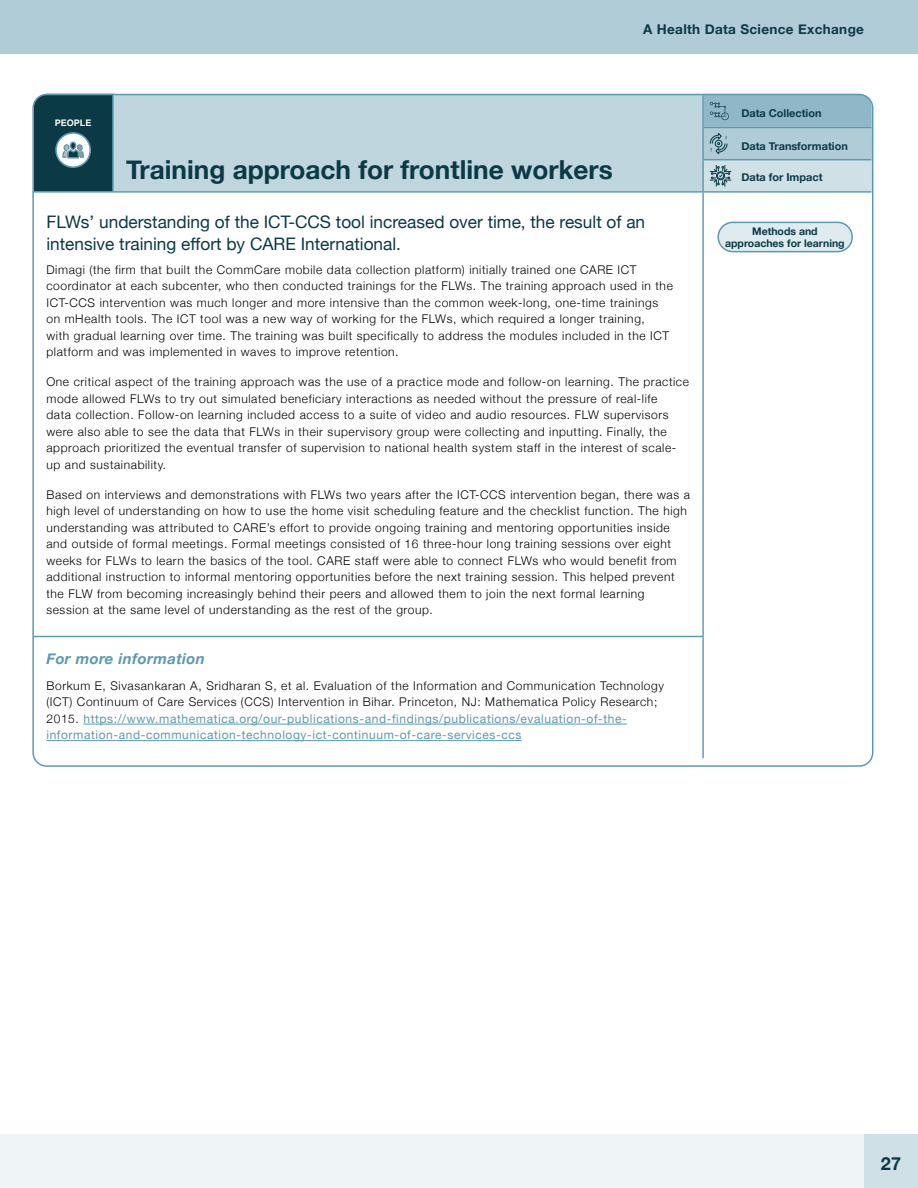
<style>
.page{position:relative;width:918px;height:1188px;background:#fff}
.page>*{position:absolute;margin:0;border:0;box-sizing:border-box;transform-origin:0 0}
.t1{font:700 26.25px "Helvetica Neue";color:#0b3945}
.t2{font:700 18px "Helvetica Neue";color:#0b3945}
.t3{font:17.25px/22.5px "Helvetica Neue";color:#0b3945}
.t4{font:italic 700 15px "Helvetica Neue";letter-spacing:.025em;color:#5f99af}
.t5{font:700 13.5px "Helvetica Neue";letter-spacing:.025em;color:#0b3945}
.t6{font:300 12px/16.5px "Helvetica Neue";letter-spacing:.05em;color:#000}
.t7{font:700 10.95px "Helvetica Neue";color:#0b3945}
.t8{font:700 10.5px/12.6px "Helvetica Neue";color:#0b3945;text-align:center}
.t9{font:700 9px "Helvetica";color:#fff}
.s1{font-weight:400;color:#5f99af}
</style>
<div class="page">
<div style="left:0;top:1134px;width:918px;height:54px;background:#eff5f7"></div>
<div style="left:0;top:0;width:918px;height:54px;background:#afccd7"></div>
<div style="left:864px;top:1134px;width:54px;height:54px;background:#cfe0e7"></div>
<div style="left:113px;top:95px;width:590px;height:97px;background:#bfd6df"></div>
<div style="left:703px;top:128px;width:168px;height:32px;background:#afccd7"></div>
<div style="left:703px;top:160px;width:168px;height:32px;background:#cfe0e7"></div>
<hr style="left:33px;top:636px;width:80px;height:1px;background:#5f99af">
<hr style="left:113px;top:636px;width:591px;height:1px;background:#5f99af">
<hr style="left:702px;top:95px;width:2px;height:32px;background:#5f99af">
<hr style="left:702px;top:127px;width:169px;height:1px;background:#5f99af">
<hr style="left:702px;top:128px;width:2px;height:31px;background:#5f99af">
<hr style="left:702px;top:159px;width:169px;height:1px;background:#5f99af">
<hr style="left:702px;top:160px;width:2px;height:31px;background:#5f99af">
<hr style="left:33px;top:191px;width:80px;height:2px;background:#5f99af">
<hr style="left:113px;top:191px;width:590px;height:2px;background:#5f99af">
<hr style="left:703px;top:191px;width:168px;height:2px;background:#5f99af">
<hr style="left:702px;top:193px;width:2px;height:443px;background:#5f99af">
<hr style="left:702px;top:637px;width:2px;height:121px;background:#5f99af">
<svg style="left:35px;top:94px;width:80px;height:98px;background:#26515c"></svg>
<div style="left:55px;top:132px;width:36px;height:36px;border:2px solid #5f99af;border-radius:50%"></div>
<svg style="left:703px;top:94px;width:169px;height:61px"></svg>
<svg style="left:709px;top:165px;width:23px;height:22px"></svg>
<hr style="left:83px;top:724px;width:544px;height:1px;background:#5f99af">
<hr style="left:46px;top:740px;width:476px;height:1px;background:#5f99af">
<div style="left:718px;top:222px;width:134px;height:30px;background:#dfebef;border-radius:15px"></div>
<div style="left:717px;top:222px;width:136px;height:30px;border:2px solid #5f99af;border-radius:15px"></div>
<p class="t9" style="left:55px;top:116px;width:38px">PEOPLE</p>
<h1 class="t1" style="left:126px;top:149px;width:488px">Training approach for frontline workers</h1>
<p class="t5" style="left:643px;top:19px;width:222px">A Health Data Science Exchange</p>
<p class="t7" style="left:741px;top:105px;width:82px">Data Collection</p>
<p class="t7" style="left:741px;top:137px;width:108px">Data Transformation</p>
<p class="t7" style="left:741px;top:168px;width:83px">Data for Impact</p>
<h3 class="t3" style="left:46px;top:212px;width:600px">FLWs’ understanding of the ICT-CCS tool increased over time, the result of an intensive training effort by CARE International.</h3>
<p class="t6" style="left:46px;top:260px;width:628px">Dimagi (the firm that built the CommCare mobile data collection platform) initially trained one CARE ICT coordinator at each subcenter, who then conducted trainings for the FLWs. The training approach used in the ICT-CCS intervention was much longer and more intensive than the common week-long, one-time trainings on mHealth tools. The ICT tool was a new way of working for the FLWs, which required a longer training,<br>with gradual learning over time. The training was built specifically to address the modules included in the ICT platform and was implemented in waves to improve retention.</p>
<p class="t6" style="left:46px;top:373px;width:644px">One critical aspect of the training approach was the use of a practice mode and follow-on learning. The practice mode allowed FLWs to try out simulated beneficiary interactions as needed without the pressure of real-life<br>data collection. Follow-on learning included access to a suite of video and audio resources. FLW supervisors were also able to see the data that FLWs in their supervisory group were collecting and inputting. Finally, the approach prioritized the eventual transfer of supervision to national health system staff in the interest of scale&shy;up and sustainability.</p>
<p class="t6" style="left:46px;top:485px;width:645px">Based on interviews and demonstrations with FLWs two years after the ICT-CCS intervention began, there was a high level of understanding on how to use the home visit scheduling feature and the checklist function. The high understanding was attributed to CARE’s effort to provide ongoing training and mentoring opportunities inside and outside of formal meetings. Formal meetings consisted of 16 three-hour long training sessions over eight weeks for FLWs to learn the basics of the tool. CARE staff were able to connect FLWs who would benefit from additional instruction to informal mentoring opportunities before the next training session. This helped prevent the FLW from becoming increasingly behind their peers and allowed them to join the next formal learning session at the same level of understanding as the rest of the group.</p>
<p class="t4" style="left:46px;top:647px;width:160px">For more information</p>
<p class="t6" style="left:46px;top:677px;width:619px">Borkum E, Sivasankaran A, Sridharan S, et al. Evaluation of the Information and Communication Technology (ICT) Continuum of Care Services (CCS) Intervention in Bihar. Princeton, NJ: Mathematica Policy Research; 2015. <span class="s1">https://www.mathematica.org/our-publications-and-findings/publications/evaluation-of-the&shy;information-and-communication-technology-ict-continuum-of-care-services-ccs</span></p>
<p class="t8" style="left:725px;top:225px;width:121px">Methods and approaches for learning</p>
<h2 class="t2" style="left:881px;top:1149px;width:22px">27</h2>
</div>
